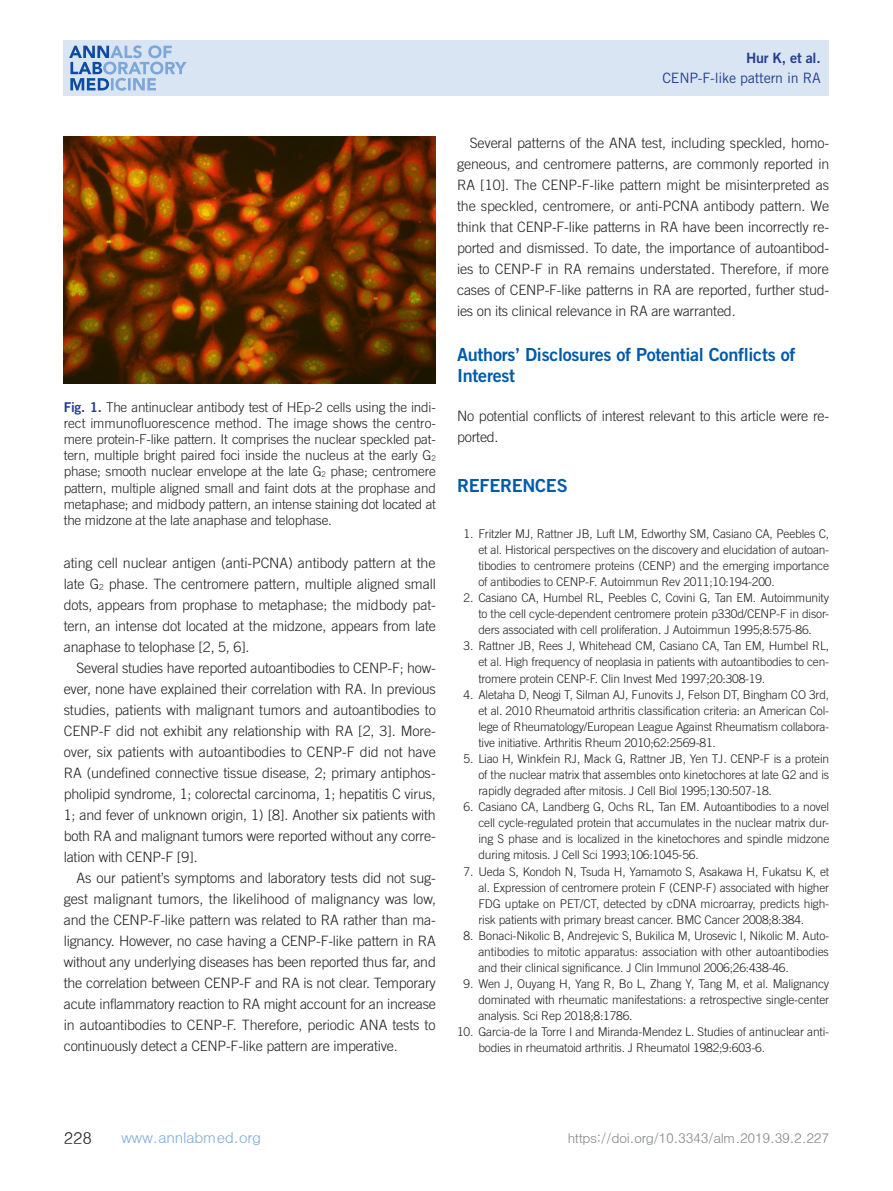
<style>
.page{position:relative;width:893px;height:1191px;background:#fff}
.page>*{position:absolute;margin:0;border:0;box-sizing:border-box;transform-origin:0 0}
.본문대제목{font:18px "Trade Gothic LT Std Bd 2";letter-spacing:-.015em;color:#015aaa}
.URL{font:16.5px "Dotum";color:#231f20}
.URL-2{font:15px "Dotum";letter-spacing:-.02em;color:#7ca7d8}
.본문{font:300 14.25px/21px "Trade Gothic LT Std";letter-spacing:-.015em;color:#231f20;text-align:justify}
.본문_0{font:300 14.25px/21px "Trade Gothic LT Std";letter-spacing:-.015em;color:#231f20}
.하시라제목{font:14.25px "Trade Gothic LT Std";letter-spacing:-.015em;color:#253f8e}
.하시라이름{font:14.25px "Trade Gothic LT Std Bd 2";letter-spacing:-.015em;color:#253f8e}
.표제목_그림설명{font:300 13.5px/16.2px "Trade Gothic LT Std";letter-spacing:-.015em;color:#231f20;text-align:justify}
.t1{font:13.5px "Dotum";letter-spacing:-.03em;color:#808285}
.참고문헌_1{font:300 12px/16px "Trade Gothic LT Std";letter-spacing:-.015em;color:#231f20;text-align:justify}
.참고문헌_2{font:300 12px/16px "Trade Gothic LT Std";letter-spacing:-.015em;color:#231f20}
.s1{font-family:"Trade Gothic LT Std Bd 2";font-weight:400;color:#253f8e}
.s2{font-size:7.8px}
.s3{font-size:8.25px}
</style>
<div class="page">
<div style="left:64px;top:40px;width:765px;height:56px;background:#dae5f4"></div>
<svg style="left:69px;top:45px;width:118px;height:46px"></svg>
<img style="left:64px;top:136px;width:372px;height:247px">
<p class="표제목_그림설명" style="left:64px;top:398px;width:374px"><span class="s1">Fig. 1.</span> The antinuclear antibody test of HEp-2 cells using the indi&shy;rect immunofluorescence method. The image shows the centro&shy;mere protein-F-like pattern. It comprises the nuclear speckled pat&shy;tern, multiple bright paired foci inside the nucleus at the early G<span class="s2">2 </span>phase; smooth nuclear envelope at the late G<span class="s2">2</span> phase; centromere pattern, multiple aligned small and faint dots at the prophase and metaphase; and midbody pattern, an intense staining dot located at the midzone at the late anaphase and telophase.</p>
<p class="본문" style="left:64px;top:552px;width:374px">ating cell nuclear antigen (anti-PCNA) antibody pattern at the late G<span class="s3">2</span> phase. The centromere pattern, multiple aligned small dots, appears from prophase to metaphase; the midbody pat&shy;tern, an intense dot located at the midzone, appears from late anaphase to telophase [2, 5, 6].</p>
<p class="본문" style="left:64px;top:657px;width:374px;text-indent:13px">Several studies have reported autoantibodies to CENP-F; how&shy;ever, none have explained their correlation with RA. In previous studies, patients with malignant tumors and autoantibodies to CENP-F did not exhibit any relationship with RA [2, 3]. More&shy;over, six patients with autoantibodies to CENP-F did not have RA (undefined connective tissue disease, 2; primary antiphos&shy;pholipid syndrome, 1; colorectal carcinoma, 1; hepatitis C virus, 1; and fever of unknown origin, 1) [8]. Another six patients with both RA and malignant tumors were reported without any corre&shy;lation with CENP-F [9].</p>
<p class="본문" style="left:64px;top:867px;width:374px;text-indent:13px">As our patient’s symptoms and laboratory tests did not sug&shy;gest malignant tumors, the likelihood of malignancy was low, and the CENP-F-like pattern was related to RA rather than ma&shy;lignancy. However, no case having a CENP-F-like pattern in RA without any underlying diseases has been reported thus far, and the correlation between CENP-F and RA is not clear. Temporary acute inflammatory reaction to RA might account for an increase in autoantibodies to CENP-F. Therefore, periodic ANA tests to continuously detect a CENP-F-like pattern are imperative.</p>
<p class="하시라이름" style="left:746px;top:49px;width:76px">Hur K, et al.</p>
<p class="하시라제목" style="left:662px;top:69px;width:160px">CENP-F-like pattern in RA</p>
<p class="본문" style="left:457px;top:132px;width:374px;text-indent:13px">Several patterns of the ANA test, including speckled, homo&shy;geneous, and centromere patterns, are commonly reported in RA [10]. The CENP-F-like pattern might be misinterpreted as the speckled, centromere, or anti-PCNA antibody pattern. We think that CENP-F-like patterns in RA have been incorrectly re&shy;ported and dismissed. To date, the importance of autoantibod&shy;ies to CENP-F in RA remains understated. Therefore, if more cases of CENP-F-like patterns in RA are reported, further stud&shy;ies on its clinical relevance in RA are warranted.</p>
<p class="본문대제목" style="left:457px;top:343px;width:340px">Authors’ Disclosures of Potential Conflicts of</p>
<p class="본문대제목" style="left:457px;top:364px;width:60px">Interest</p>
<p class="본문_0" style="left:457px;top:405px;width:374px">No potential conflicts of interest relevant to this article were re&shy;ported.</p>
<p class="본문대제목" style="left:457px;top:474px;width:112px">REFERENCES</p>
<p class="참고문헌_1" style="left:478px;top:525px;width:352px;text-indent:-15px">1. Fritzler MJ, Rattner JB, Luft LM, Edworthy SM, Casiano CA, Peebles C, et al. Historical perspectives on the discovery and elucidation of autoan&shy;tibodies to centromere proteins (CENP) and the emerging importance of antibodies to CENP-F. Autoimmun Rev 2011;10:194-200.</p>
<p class="참고문헌_1" style="left:478px;top:589px;width:352px;text-indent:-15px">2. Casiano CA, Humbel RL, Peebles C, Covini G, Tan EM. Autoimmunity to the cell cycle-dependent centromere protein p330d/CENP-F in disor&shy;ders associated with cell proliferation. J Autoimmun 1995;8:575-86.</p>
<p class="참고문헌_1" style="left:478px;top:638px;width:352px;text-indent:-15px">3. Rattner JB, Rees J, Whitehead CM, Casiano CA, Tan EM, Humbel RL, et al. High frequency of neoplasia in patients with autoantibodies to cen&shy;tromere protein CENP-F. Clin Invest Med 1997;20:308-19.</p>
<p class="참고문헌_1" style="left:478px;top:686px;width:352px;text-indent:-15px">4. Aletaha D, Neogi T, Silman AJ, Funovits J, Felson DT, Bingham CO 3rd, et al. 2010 Rheumatoid arthritis classification criteria: an American Col&shy;lege of Rheumatology/European League Against Rheumatism collabora&shy;tive initiative. Arthritis Rheum 2010;62:2569-81.</p>
<p class="참고문헌_1" style="left:478px;top:750px;width:352px;text-indent:-15px">5. Liao H, Winkfein RJ, Mack G, Rattner JB, Yen TJ. CENP-F is a protein of the nuclear matrix that assembles onto kinetochores at late G2 and is rapidly degraded after mitosis. J Cell Biol 1995;130:507-18.</p>
<p class="참고문헌_1" style="left:478px;top:798px;width:352px;text-indent:-15px">6. Casiano CA, Landberg G, Ochs RL, Tan EM. Autoantibodies to a novel cell cycle-regulated protein that accumulates in the nuclear matrix dur&shy;ing S phase and is localized in the kinetochores and spindle midzone during mitosis. J Cell Sci 1993;106:1045-56.</p>
<p class="참고문헌_1" style="left:478px;top:863px;width:352px;text-indent:-15px">7. Ueda S, Kondoh N, Tsuda H, Yamamoto S, Asakawa H, Fukatsu K, et al. Expression of centromere protein F (CENP-F) associated with higher FDG uptake on PET/CT, detected by cDNA microarray, predicts high&shy;risk patients with primary breast cancer. BMC Cancer 2008;8:384.</p>
<p class="참고문헌_1" style="left:478px;top:927px;width:352px;text-indent:-15px">8. Bonaci-Nikolic B, Andrejevic S, Bukilica M, Urosevic I, Nikolic M. Auto&shy;antibodies to mitotic apparatus: association with other autoantibodies and their clinical significance. J Clin Immunol 2006;26:438-46.</p>
<p class="참고문헌_1" style="left:478px;top:975px;width:352px;text-indent:-15px">9. Wen J, Ouyang H, Yang R, Bo L, Zhang Y, Tang M, et al. Malignancy dominated with rheumatic manifestations: a retrospective single-center analysis. Sci Rep 2018;8:1786.</p>
<p class="참고문헌_2" style="left:478px;top:1024px;width:352px;text-indent:-21px">10. Garcia-de la Torre I and Miranda-Mendez L. Studies of antinuclear anti&shy;bodies in rheumatoid arthritis. J Rheumatol 1982;9:603-6.</p>
<p class="URL" style="left:64px;top:1129px;width:30px">228</p>
<p class="URL-2" style="left:121px;top:1130px;width:142px">www.annlabmed.org</p>
<p class="t1" style="left:568px;top:1131px;width:263px">https://doi.org/10.3343/alm.2019.39.2.227</p>
</div>
